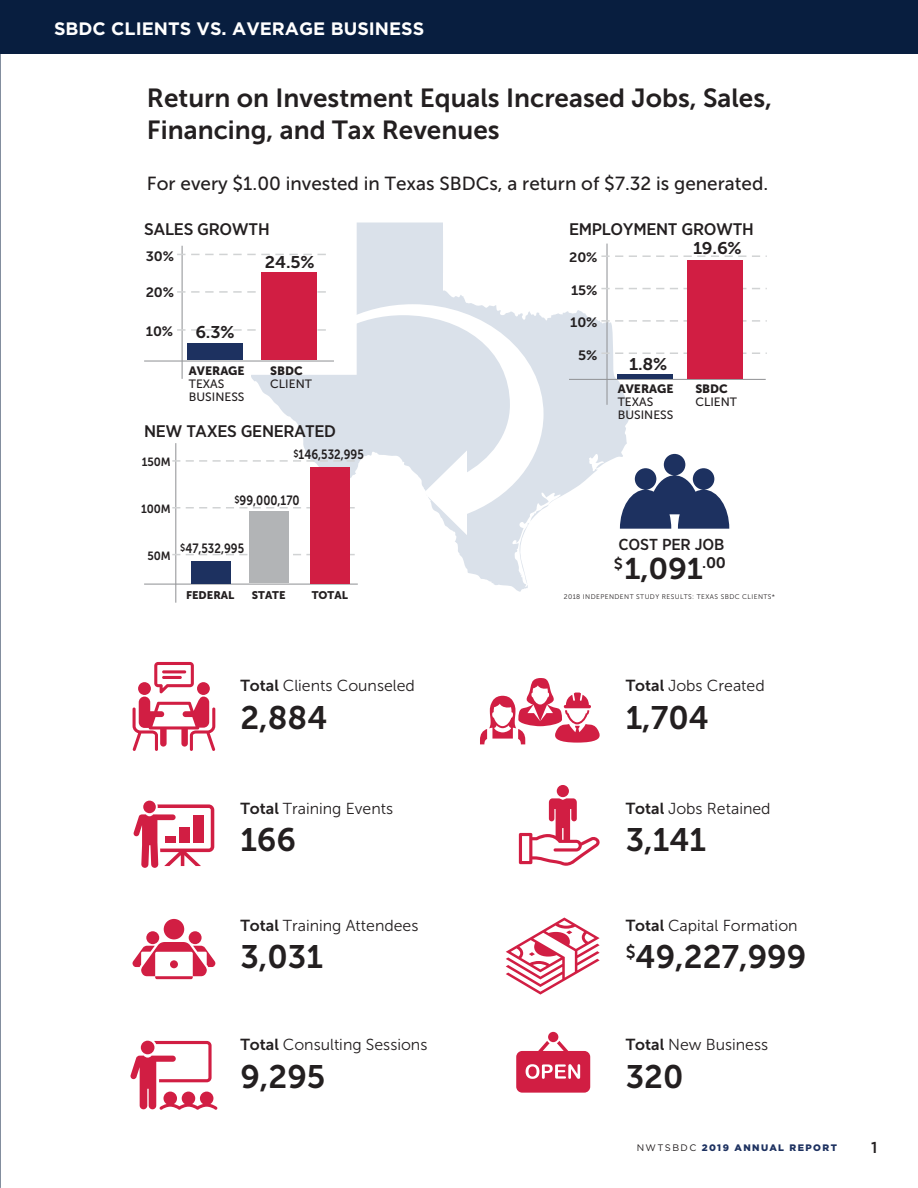
<style>
.page{position:relative;width:918px;height:1188px;background:#fff}
.page>*{position:absolute;margin:0;border:0;box-sizing:border-box;transform-origin:0 0}
.t1{font:32.4px "Museo Sans 700";color:#231f20}
.t2{font:29.85px "Museo Sans 700";color:#231f20;scale:1.06 1}
.t3{font:26.1px/31.7px "Museo Sans 700";color:#231f20}
.t4{font:18.9px "Museo Sans 500";color:#231f20}
.t5{font:700 18px "Gotham";color:#fff}
.t6{font:16.95px "Museo Sans 700";color:#231f20;scale:1.06 1}
.t7{font:500 16.8px "Gotham Narrow";letter-spacing:-.02em;color:#231f20;scale:1.06 1}
.t8{font:15.9px "Museo Sans 300";color:#231f20}
.t9{font:500 15.9px "Gotham Narrow";letter-spacing:-.01em;color:#231f20}
.t10{font:500 15.75px "Gotham";color:#231f20}
.t11{font:13.5px "Museo Sans 700";letter-spacing:-.01em;color:#231f20;scale:1.06 1}
.t12{font:13.35px "Museo Sans 700";color:#231f20;scale:.84 1}
.t13{font:12px/12.9px "Museo Sans 500";color:#231f20}
.t14{font:12px "Museo Sans 900";color:#231f20}
.t15{font:11.85px "Museo Sans 700";letter-spacing:-.01em;color:#231f20;scale:.95 1}
.t16{font:10.95px "Museo Sans 900";color:#231f20}
.t17{font:900 9.45px "Gotham";letter-spacing:.15em;color:#1d3160}
.t18{font:6.75px "Museo Sans 300";letter-spacing:.06em;color:#231f20}
.s1{font-family:"Museo Sans 700"}
.s2{font-weight:400;color:#231f20}
</style>
<div class="page">
<svg style="left:133px;top:662px;width:82px;height:89px"></svg>
<svg style="left:133px;top:804px;width:81px;height:64px"></svg>
<div style="left:143px;top:801px;width:13px;height:12px;background:#d11e43;border-radius:50%"></div>
<div style="left:164px;top:919px;width:20px;height:20px;background:#d11e43;border-radius:50%"></div>
<div style="left:146px;top:931px;width:13px;height:13px;background:#d11e43;border-radius:50%"></div>
<div style="left:189px;top:931px;width:13px;height:13px;background:#d11e43;border-radius:50%"></div>
<svg style="left:133px;top:942px;width:82px;height:37px"></svg>
<svg style="left:480px;top:678px;width:120px;height:66px"></svg>
<div style="left:557px;top:785px;width:12px;height:12px;background:#d11e43;border-radius:50%"></div>
<svg style="left:519px;top:798px;width:81px;height:68px"></svg>
<svg style="left:130px;top:1041px;width:88px;height:69px"></svg>
<div style="left:141px;top:1041px;width:13px;height:13px;background:#d11e43;border-radius:50%"></div>
<svg style="left:516px;top:1041px;width:74px;height:52px"></svg>
<div style="left:548px;top:1032px;width:10px;height:10px;background:#d11e43;border-radius:50%"></div>
<svg style="left:506px;top:918px;width:94px;height:77px"></svg>
<svg style="left:251px;top:223px;width:380px;height:369px"></svg>
<hr style="left:606px;top:244px;width:2px;height:161px;background:#939598">
<hr style="left:569px;top:379px;width:197px;height:1px;background:#939598">
<svg style="left:601px;top:320px;width:166px;height:2px"></svg>
<svg style="left:601px;top:352px;width:166px;height:2px"></svg>
<svg style="left:601px;top:288px;width:166px;height:1px"></svg>
<svg style="left:601px;top:255px;width:166px;height:2px"></svg>
<div style="left:687px;top:260px;width:55px;height:119px;background:#d11e43"></div>
<div style="left:617px;top:374px;width:55px;height:5px;background:#1d3160"></div>
<svg style="left:620px;top:454px;width:109px;height:75px"></svg>
<hr style="left:175px;top:443px;width:1px;height:160px;background:#939598">
<hr style="left:144px;top:584px;width:214px;height:1px;background:#939598">
<svg style="left:172px;top:554px;width:186px;height:1px"></svg>
<div style="left:191px;top:561px;width:40px;height:22px;background:#1d3160"></div>
<div style="left:310px;top:467px;width:40px;height:116px;background:#d11e43"></div>
<div style="left:249px;top:511px;width:40px;height:72px;background:#b2b4b6"></div>
<hr style="left:182px;top:246px;width:1px;height:133px;background:#939598">
<hr style="left:144px;top:360px;width:190px;height:2px;background:#939598">
<svg style="left:177px;top:254px;width:154px;height:1px"></svg>
<svg style="left:177px;top:291px;width:154px;height:2px"></svg>
<div style="left:262px;top:273px;width:55px;height:87px;background:#d11e43"></div>
<svg style="left:172px;top:304px;width:372px;height:231px"></svg>
<div style="left:0;top:0;width:918px;height:54px;background:#081e3f"></div>
<p class="t5" style="left:54px;top:22px;width:372px">SBDC CLIENTS VS. AVERAGE BUSINESS</p>
<h3 class="t3" style="left:147px;top:85px;width:627px">Return on Investment Equals Increased Jobs, Sales,<br>Financing, and Tax Revenues</h3>
<p class="t4" style="left:147px;top:176px;width:623px">For every $1.00 invested in Texas SBDCs, a return of $7.32 is generated.</p>
<p class="t7" style="left:144px;top:223px;width:120px">SALES GROWTH</p>
<p class="t11" style="left:146px;top:251px;width:28px">30%</p>
<p class="t11" style="left:146px;top:287px;width:28px">20%</p>
<p class="t11" style="left:146px;top:327px;width:27px">10%</p>
<p class="t6" style="left:195px;top:326px;width:39px">6.3%</p>
<p class="t14" style="left:189px;top:364px;width:57px">AVERAGE</p>
<p class="t13" style="left:189px;top:379px;width:57px">TEXAS<br>BUSINESS</p>
<p class="t6" style="left:265px;top:256px;width:48px">24.5%</p>
<p class="t14" style="left:270px;top:364px;width:34px">SBDC</p>
<p class="t13" style="left:270px;top:379px;width:43px">CLIENT</p>
<p class="t7" style="left:144px;top:425px;width:183px">NEW TAXES GENERATED</p>
<p class="t15" style="left:142px;top:457px;width:32px">150M</p>
<p class="t12" style="left:293px;top:450px;width:85px"><sup>$</sup>146,532,995</p>
<p class="t15" style="left:141px;top:504px;width:33px">100M</p>
<p class="t15" style="left:147px;top:551px;width:26px">50M</p>
<p class="t12" style="left:234px;top:496px;width:79px"><sup>$</sup>99,000,170</p>
<p class="t12" style="left:180px;top:544px;width:78px"><sup>$</sup>47,532,995</p>
<p class="t16" style="left:186px;top:589px;width:50px">FEDERAL</p>
<p class="t16" style="left:312px;top:589px;width:38px">TOTAL</p>
<p class="t16" style="left:252px;top:589px;width:35px">STATE</p>
<p class="t8" style="left:240px;top:680px;width:176px"><span class="s1">Total</span> Clients Counseled</p>
<h1 class="t1" style="left:240px;top:706px;width:89px">2,884</h1>
<p class="t8" style="left:240px;top:802px;width:154px"><span class="s1">Total</span> Training Events</p>
<h1 class="t1" style="left:240px;top:828px;width:57px">166</h1>
<p class="t8" style="left:240px;top:920px;width:180px"><span class="s1">Total</span> Training Attendees</p>
<h1 class="t1" style="left:240px;top:945px;width:84px">3,031</h1>
<p class="t8" style="left:240px;top:1039px;width:189px"><span class="s1">Total</span> Consulting Sessions</p>
<h1 class="t1" style="left:240px;top:1065px;width:86px">9,295</h1>
<p class="t7" style="left:569px;top:223px;width:176px">EMPLOYMENT GROWTH</p>
<p class="t6" style="left:693px;top:242px;width:47px">19.6%</p>
<p class="t11" style="left:569px;top:253px;width:28px">20%</p>
<p class="t11" style="left:571px;top:285px;width:26px">15%</p>
<p class="t11" style="left:570px;top:318px;width:27px">10%</p>
<p class="t11" style="left:578px;top:350px;width:20px">5%</p>
<p class="t6" style="left:629px;top:358px;width:38px">1.8%</p>
<p class="t14" style="left:618px;top:382px;width:57px">AVERAGE</p>
<p class="t13" style="left:618px;top:397px;width:57px">TEXAS<br>BUSINESS</p>
<p class="t14" style="left:695px;top:382px;width:34px">SBDC</p>
<p class="t13" style="left:695px;top:397px;width:43px">CLIENT</p>
<p class="t9" style="left:619px;top:539px;width:107px">COST PER JOB</p>
<h2 class="t2" style="left:614px;top:558px;width:107px"><sup>$</sup>1,091<sup>.00</sup></h2>
<p class="t18" style="left:564px;top:594px;width:213px">2018 INDEPENDENT STUDY RESULTS: TEXAS SBDC CLIENTS*</p>
<p class="t8" style="left:626px;top:680px;width:141px"><span class="s1">Total</span> Jobs Created</p>
<h1 class="t1" style="left:626px;top:706px;width:85px">1,704</h1>
<p class="t8" style="left:626px;top:802px;width:146px"><span class="s1">Total</span> Jobs Retained</p>
<h1 class="t1" style="left:626px;top:828px;width:82px">3,141</h1>
<p class="t8" style="left:626px;top:920px;width:173px"><span class="s1">Total</span> Capital Formation</p>
<h1 class="t1" style="left:626px;top:945px;width:182px"><sup>$</sup>49,227,999</h1>
<p class="t8" style="left:626px;top:1039px;width:144px"><span class="s1">Total</span> New Business</p>
<h1 class="t1" style="left:626px;top:1065px;width:59px">320</h1>
<p class="t17" style="left:637px;top:1144px;width:202px"><span class="s2">NWTSBDC</span> 2019 ANNUAL REPORT</p>
<p class="t10" style="left:871px;top:1140px;width:8px">1</p>
</div>
